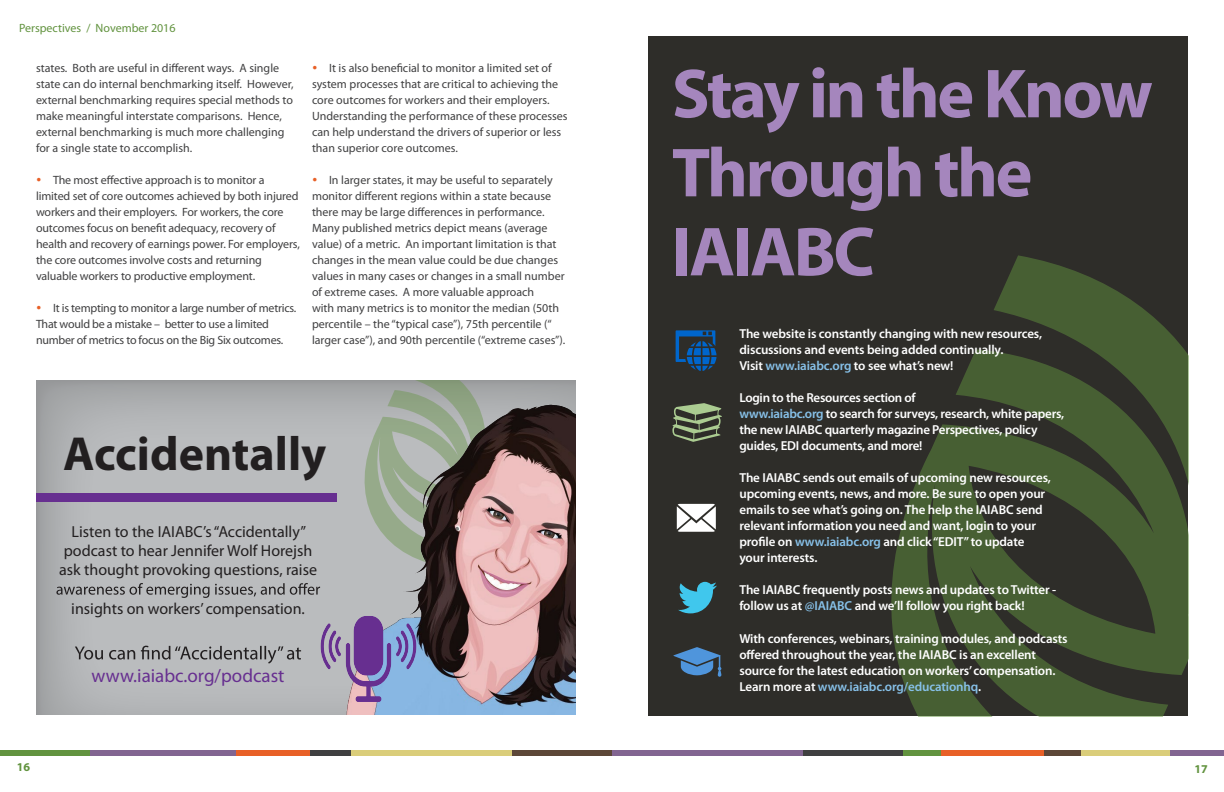
<style>
.page{position:relative;width:1224px;height:792px;background:#fff}
.page>*{position:absolute;margin:0;border:0;box-sizing:border-box;transform-origin:0 0}
.t1{font:70px/79px "Myriad Headline";letter-spacing:-.02em;color:#a586bd}
.t2{font:700 48px "Myriad Pro";color:#221f20}
.t3{font:19px "Myriad Pro";color:#672f90}
.t4{font:16px/19.2px "Myriad Pro";color:#221f20;text-align:center}
.t5{font:600 13px/16px "Myriad Pro";letter-spacing:-.01em;color:#fff}
.t6{font:12px/16px "Myriad Pro";color:#404041}
.t7{font:12px/16px "Myriad Pro";letter-spacing:-.02em;color:#404041}
.t8{font:12px "Myriad Pro";color:#62933f}
.t9{font:700 12px "Myriad Pro";color:#62933f}
.s1{color:#e86027}
.s2{color:#87c1e9}
</style>
<div class="page">
<div style="left:0;top:750px;width:96px;height:6px;background:#62933f"></div>
<div style="left:90px;top:750px;width:154px;height:6px;background:#826591"></div>
<div style="left:236px;top:750px;width:75px;height:6px;background:#e86027"></div>
<div style="left:351px;top:750px;width:162px;height:6px;background:#dacd7a"></div>
<div style="left:311px;top:750px;width:40px;height:6px;background:#404041"></div>
<div style="left:513px;top:750px;width:99px;height:6px;background:#5d4738"></div>
<div style="left:612px;top:750px;width:192px;height:6px;background:#826591"></div>
<div style="left:804px;top:750px;width:99px;height:6px;background:#404041"></div>
<div style="left:903px;top:750px;width:38px;height:6px;background:#62933f"></div>
<div style="left:941px;top:750px;width:132px;height:6px;background:#e86027"></div>
<div style="left:1076px;top:750px;width:148px;height:6px;background:#dacd7a"></div>
<div style="left:1044px;top:750px;width:37px;height:6px;background:#5d4738"></div>
<div style="left:1171px;top:750px;width:53px;height:6px;background:#826591"></div>
<div style="left:648px;top:36px;width:540px;height:680px;background:#2e2d29"></div>
<svg style="left:891px;top:255px;width:297px;height:461px;fill:#475f33"></svg>
<svg style="left:676px;top:330px;width:41px;height:41px"></svg>
<svg style="left:673px;top:647px;width:48px;height:30px"></svg>
<svg style="left:678px;top:582px;width:39px;height:31px"></svg>
<svg style="left:677px;top:504px;width:39px;height:28px"></svg>
<svg style="left:672px;top:403px;width:50px;height:39px"></svg>
<svg style="left:36px;top:380px;width:540px;height:334px;background:#b4b6b8"></svg>
<svg style="left:346px;top:380px;width:158px;height:16px;background:#9aa199"></svg>
<div style="left:36px;top:493px;width:300px;height:9px;background:#672f90"></div>
<svg style="left:56px;top:583px;width:264px;height:15px;background:#9a9b9d"></svg>
<svg style="left:75px;top:646px;width:226px;height:18px;background:#9b9c9e"></svg>
<img style="left:325px;top:396px;width:251px;height:318px">
<svg style="left:321px;top:616px;width:95px;height:86px;background:#8f87b7"></svg>
<p class="t8" style="left:19px;top:21px;width:158px">Perspectives / November 2016</p>
<p class="t6" style="left:36px;top:60px;width:259px">states. Both are useful in different ways. A single state can do internal benchmarking itself. However, external benchmarking requires special methods to make meaningful interstate comparisons. Hence, external benchmarking is much more challenging for a single state to accomplish.</p>
<p class="t6" style="left:36px;top:172px;width:265px"><span class="s1">•</span> The most effective approach is to monitor a limited set of core outcomes achieved by both injured workers and their employers. For workers, the core outcomes focus on benefit adequacy, recovery of health and recovery of earnings power. For employers, the core outcomes involve costs and returning valuable workers to productive employment.</p>
<p class="t7" style="left:36px;top:300px;width:262px"><span class="s1">•</span> It is tempting to monitor a large number of metrics.<br>That would be a mistake – better to use a limited number of metrics to focus on the Big Six outcomes.</p>
<p class="t6" style="left:312px;top:60px;width:257px"><span class="s1">•</span> It is also beneficial to monitor a limited set of system processes that are critical to achieving the core outcomes for workers and their employers.<br>Understanding the performance of these processes can help understand the drivers of superior or less than superior core outcomes.</p>
<p class="t6" style="left:312px;top:172px;width:255px"><span class="s1">•</span> In larger states, it may be useful to separately monitor different regions within a state because there may be large differences in performance.<br>Many published metrics depict means (average value) of a metric. An important limitation is that changes in the mean value could be due changes values in many cases or changes in a small number of extreme cases. A more valuable approach<br>with many metrics is to monitor the median (50th percentile – the “typical case”), 75th percentile (“ larger case”), and 90th percentile (“extreme cases”).</p>
<h2 class="t2" style="left:63px;top:422px;width:265px">Accidentally</h2>
<h3 class="t4" style="left:59px;top:522px;width:259px">Listen to the IAIABC’s“Accidentally” podcast to hear Jennifer Wolf Horejsh ask thought provoking questions, raise</h3>
<h3 class="t4" style="left:71px;top:599px;width:235px">insights on workers’ compensation.</h3>
<p class="t9" style="left:17px;top:759px;width:15px">16</p>
<h3 class="t3" style="left:92px;top:664px;width:194px">www.iaiabc.org/podcast</h3>
<h1 class="t1" style="left:672px;top:57px;width:481px">Stay in the Know<br>Through the<br>IAIABC</h1>
<p class="t5" style="left:739px;top:326px;width:304px">The website is constantly changing with new resources, discussions and events being added continually.<br>Visit <span class="s2">www.iaiabc.org</span> to see what’s new!</p>
<p class="t5" style="left:739px;top:390px;width:326px">Login to the Resources section of<br><span class="s2">www.iaiabc.org</span> to search for surveys, research, white papers, the new IAIABC quarterly magazine Perspectives, policy guides, EDI documents, and more!</p>
<p class="t5" style="left:739px;top:470px;width:313px">The IAIABC sends out emails of upcoming new resources, upcoming events, news, and more. Be sure to open your emails to see what’s going on. The help the IAIABC send relevant information you need and want, login to your profile on <span class="s2">www.iaiabc.org</span> and click “EDIT” to update your interests.</p>
<p class="t5" style="left:739px;top:582px;width:318px">The IAIABC frequently posts news and updates to Twitter - follow us at <span class="s2">@IAIABC</span> and we’ll follow you right back!</p>
<p class="t5" style="left:739px;top:630px;width:330px">With conferences, webinars, training modules, and podcasts offered throughout the year, the IAIABC is an excellent source for the latest education on workers’ compensation.<br>Learn more at <span class="s2">www.iaiabc.org/educationhq</span>.</p>
<p class="t9" style="left:1194px;top:761px;width:15px">17</p>
</div>
